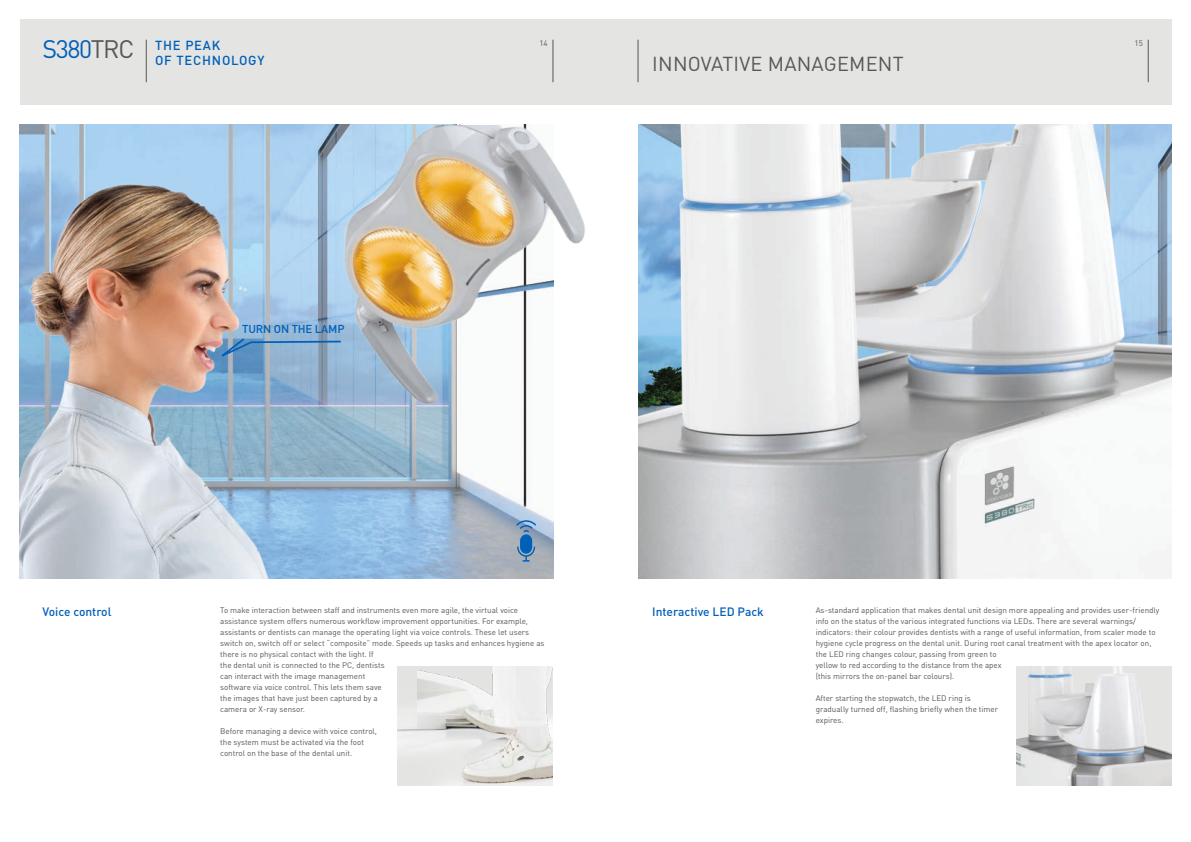
<style>
.page{position:relative;width:1191px;height:842px;background:#fff}
.page>*{position:absolute;margin:0;border:0;box-sizing:border-box;transform-origin:0 0}
.t1{font:25px "DIN Pro";letter-spacing:-.055em;color:#005fb9}
.t2{font:20px "DIN Pro";letter-spacing:.01em;color:#575756}
.t3{font:500 13px/15.6px "DIN Pro";letter-spacing:.06em;color:#005fb9}
.t4{font:500 12px "DIN Pro";color:#005fb9}
.t5{font:500 11.3px "DIN Pro";letter-spacing:-.01em;color:#005fb9}
.t6{font:8px/11px "DIN Pro";color:#575756}
.s1{color:#575756}
</style>
<div class="page">
<img style="left:638px;top:125px;width:533px;height:453px">
<img style="left:20px;top:125px;width:533px;height:453px">
<img style="left:398px;top:666px;width:20px;height:119px">
<div style="left:20px;top:20px;width:1151px;height:85px;background:#e4e4e3"></div>
<hr style="left:553px;top:40px;width:1px;height:42px;background:#575756">
<hr style="left:1148px;top:40px;width:1px;height:42px;background:#575756">
<hr style="left:638px;top:40px;width:1px;height:42px;background:#575756">
<img style="left:1017px;top:666px;width:154px;height:119px">
<img style="left:283px;top:125px;width:302px;height:323px">
<img style="left:20px;top:160px;width:266px;height:418px">
<svg style="left:209px;top:337px;width:133px;height:27px;background:#7ea2c5"></svg>
<svg style="left:516px;top:520px;width:20px;height:42px"></svg>
<img style="left:418px;top:666px;width:135px;height:119px">
<hr style="left:146px;top:40px;width:1px;height:42px;background:#575756">
<h1 class="t1" style="left:43px;top:32px;width:93px">S380<span class="s1">TRC</span></h1>
<p class="t6" style="left:539px;top:37px;width:10px">14</p>
<p class="t6" style="left:1134px;top:37px;width:10px">15</p>
<h3 class="t3" style="left:155px;top:37px;width:111px">THE PEAK<br>OF TECHNOLOGY</h3>
<h2 class="t2" style="left:652px;top:50px;width:253px">INNOVATIVE MANAGEMENT</h2>
<h3 class="t5" style="left:242px;top:321px;width:104px">TURN ON THE LAMP</h3>
<h3 class="t4" style="left:43px;top:603px;width:70px">Voice control</h3>
<p class="t6" style="left:220px;top:604px;width:299px">To make interaction between staff and instruments even more agile, the virtual voice</p>
<h3 class="t4" style="left:652px;top:603px;width:113px">Interactive LED Pack</h3>
<p class="t6" style="left:220px;top:615px;width:326px">assistance system offers numerous workflow improvement opportunities. For example, assistants or dentists can manage the operating light via voice controls. These let users switch on, switch off or select “composite” mode. Speeds up tasks and enhances hygiene as there is no physical contact with the light. If<br>the dental unit is connected to the PC, dentists<br>can interact with the image management<br>software via voice control. This lets them save<br>the images that have just been captured by a<br>camera or X-ray sensor.</p>
<p class="t6" style="left:220px;top:725px;width:158px">Before managing a device with voice control, the system must be activated via the foot control on the base of the dental unit.</p>
<p class="t6" style="left:815px;top:604px;width:345px">As-standard application that makes dental unit design more appealing and provides user-friendly info on the status of the various integrated functions via LEDs. There are several warnings/ indicators: their colour provides dentists with a range of useful information, from scaler mode to hygiene cycle progress on the dental unit. During root canal treatment with the apex locator on, the LED ring changes colour, passing from green to<br>yellow to red according to the distance from the apex<br>(this mirrors the on-panel bar colours).</p>
<p class="t6" style="left:815px;top:692px;width:184px">After starting the stopwatch, the LED ring is gradually turned off, flashing briefly when the timer expires.</p>
</div>
